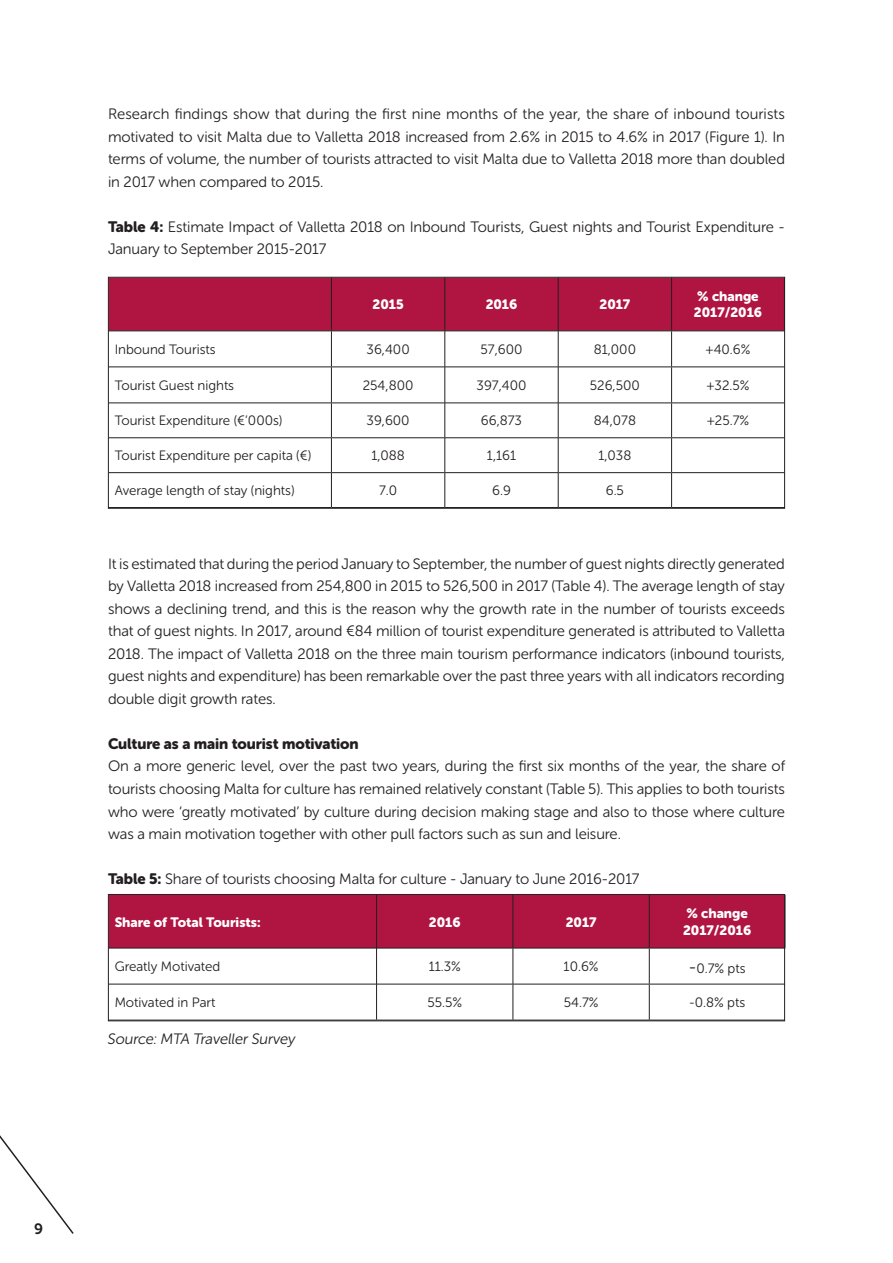
<style>
.page{position:relative;width:893px;height:1263px;background:#fff}
.page>*{position:absolute;margin:0;border:0;box-sizing:border-box;transform-origin:0 0}
.t1{font:15px/22.5px "Museo Sans Rounded 300";letter-spacing:-.01em;color:#231f20;text-align:justify}
.t2{font:15px "Museo Sans Rounded 900";letter-spacing:-.01em;color:#231f20}
.t3{font:15px "Museo Sans Rounded 700";color:#231f20}
.t4{font:13.5px "Museo Sans Rounded 300";color:#231f20}
.t5{font:13.5px/16.2px "Museo Sans Rounded 900";color:#fff}
.s1{font-family:"Museo Sans Rounded 900"}
.s2{font-size:18px}
</style>
<div class="page">
<div style="left:110px;top:279px;width:673px;height:51px;background:#b01542"></div>
<svg style="left:110px;top:331px;width:673px;height:176px"></svg>
<hr style="left:109px;top:330px;width:222px;height:1px;background:#231f20">
<hr style="left:331px;top:330px;width:114px;height:1px;background:#231f20">
<hr style="left:445px;top:330px;width:113px;height:1px;background:#231f20">
<hr style="left:558px;top:330px;width:114px;height:1px;background:#231f20">
<hr style="left:109px;top:366px;width:222px;height:1px;background:#231f20">
<hr style="left:331px;top:366px;width:114px;height:1px;background:#231f20">
<hr style="left:445px;top:366px;width:113px;height:1px;background:#231f20">
<hr style="left:558px;top:366px;width:114px;height:1px;background:#231f20">
<hr style="left:109px;top:402px;width:222px;height:1px;background:#231f20">
<hr style="left:331px;top:402px;width:114px;height:1px;background:#231f20">
<hr style="left:445px;top:402px;width:113px;height:1px;background:#231f20">
<hr style="left:558px;top:402px;width:114px;height:1px;background:#231f20">
<hr style="left:109px;top:437px;width:222px;height:1px;background:#231f20">
<hr style="left:331px;top:437px;width:114px;height:1px;background:#231f20">
<hr style="left:445px;top:437px;width:113px;height:1px;background:#231f20">
<hr style="left:558px;top:437px;width:114px;height:1px;background:#231f20">
<hr style="left:109px;top:472px;width:222px;height:1px;background:#231f20">
<hr style="left:331px;top:472px;width:114px;height:1px;background:#231f20">
<hr style="left:445px;top:472px;width:113px;height:1px;background:#231f20">
<hr style="left:558px;top:472px;width:114px;height:1px;background:#231f20">
<hr style="left:445px;top:278px;width:1px;height:53px;background:#231f20">
<hr style="left:445px;top:331px;width:1px;height:36px;background:#231f20">
<hr style="left:445px;top:367px;width:1px;height:36px;background:#231f20">
<hr style="left:445px;top:403px;width:1px;height:35px;background:#231f20">
<hr style="left:445px;top:438px;width:1px;height:35px;background:#231f20">
<hr style="left:445px;top:473px;width:1px;height:34px;background:#231f20">
<hr style="left:558px;top:278px;width:1px;height:53px;background:#231f20">
<hr style="left:558px;top:331px;width:1px;height:36px;background:#231f20">
<hr style="left:558px;top:367px;width:1px;height:36px;background:#231f20">
<hr style="left:558px;top:403px;width:1px;height:35px;background:#231f20">
<hr style="left:558px;top:438px;width:1px;height:35px;background:#231f20">
<hr style="left:558px;top:473px;width:1px;height:34px;background:#231f20">
<hr style="left:671px;top:278px;width:1px;height:52px;background:#231f20">
<hr style="left:671px;top:473px;width:1px;height:34px;background:#231f20">
<hr style="left:671px;top:331px;width:1px;height:35px;background:#231f20">
<hr style="left:671px;top:367px;width:1px;height:35px;background:#231f20">
<hr style="left:671px;top:403px;width:1px;height:34px;background:#231f20">
<hr style="left:671px;top:438px;width:1px;height:34px;background:#231f20">
<hr style="left:672px;top:330px;width:113px;height:1px;background:#231f20">
<hr style="left:672px;top:366px;width:112px;height:1px;background:#231f20">
<hr style="left:672px;top:402px;width:112px;height:1px;background:#231f20">
<hr style="left:672px;top:437px;width:112px;height:1px;background:#231f20">
<hr style="left:672px;top:472px;width:112px;height:1px;background:#231f20">
<hr style="left:331px;top:278px;width:1px;height:52px;background:#231f20">
<hr style="left:331px;top:331px;width:1px;height:35px;background:#231f20">
<hr style="left:331px;top:367px;width:1px;height:35px;background:#231f20">
<hr style="left:331px;top:403px;width:1px;height:34px;background:#231f20">
<hr style="left:331px;top:438px;width:1px;height:34px;background:#231f20">
<hr style="left:331px;top:473px;width:1px;height:34px;background:#231f20">
<div style="left:108px;top:277px;width:677px;height:232px;border:1px solid #231f20"></div>
<div style="left:110px;top:896px;width:673px;height:52px;background:#b01542"></div>
<svg style="left:110px;top:949px;width:673px;height:70px"></svg>
<hr style="left:109px;top:948px;width:267px;height:1px;background:#231f20">
<hr style="left:377px;top:948px;width:136px;height:1px;background:#231f20">
<hr style="left:513px;top:948px;width:136px;height:1px;background:#231f20">
<hr style="left:109px;top:984px;width:267px;height:1px;background:#231f20">
<hr style="left:377px;top:984px;width:136px;height:1px;background:#231f20">
<hr style="left:513px;top:984px;width:136px;height:1px;background:#231f20">
<hr style="left:376px;top:895px;width:1px;height:53px;background:#231f20">
<hr style="left:376px;top:948px;width:1px;height:36px;background:#231f20">
<hr style="left:376px;top:984px;width:1px;height:36px;background:#231f20">
<hr style="left:513px;top:895px;width:1px;height:53px;background:#231f20">
<hr style="left:513px;top:948px;width:1px;height:36px;background:#231f20">
<hr style="left:513px;top:984px;width:1px;height:36px;background:#231f20">
<hr style="left:649px;top:895px;width:1px;height:53px;background:#231f20">
<hr style="left:649px;top:948px;width:1px;height:36px;background:#231f20">
<hr style="left:649px;top:984px;width:1px;height:36px;background:#231f20">
<hr style="left:649px;top:948px;width:136px;height:1px;background:#231f20">
<hr style="left:649px;top:984px;width:136px;height:1px;background:#231f20">
<hr style="left:785px;top:895px;width:1px;height:53px;background:#231f20">
<div style="left:108px;top:894px;width:677px;height:127px;border:1px solid #231f20"></div>
<svg style="left:0;top:1135px;width:74px;height:99px"></svg>
<p class="t1" style="left:108px;top:103px;width:679px">Research findings show that during the first nine months of the year, the share of inbound tourists motivated to visit Malta due to Valletta 2018 increased from 2.6% in 2015 to 4.6% in 2017 (Figure 1). In terms of volume, the number of tourists attracted to visit Malta due to Valletta 2018 more than doubled in 2017 when compared to 2015.</p>
<p class="t1" style="left:108px;top:215px;width:678px"><span class="s1">Table 4:</span> Estimate Impact of Valletta 2018 on Inbound Tourists, Guest nights and Tourist Expenditure -<br>January to September 2015-2017</p>
<p class="t5" style="left:373px;top:297px;width:33px">2015</p>
<p class="t5" style="left:486px;top:297px;width:33px">2016</p>
<p class="t5" style="left:599px;top:297px;width:32px">2017</p>
<p class="t5" style="left:694px;top:288px;width:70px">% change<br>2017/2016</p>
<p class="t4" style="left:115px;top:342px;width:102px">Inbound Tourists</p>
<p class="t4" style="left:367px;top:342px;width:45px">36,400</p>
<p class="t4" style="left:481px;top:342px;width:43px">57,600</p>
<p class="t4" style="left:594px;top:342px;width:44px">81,000</p>
<p class="t4" style="left:705px;top:342px;width:47px">+40.6%</p>
<p class="t4" style="left:115px;top:378px;width:121px">Tourist Guest nights</p>
<p class="t4" style="left:363px;top:378px;width:52px">254,800</p>
<p class="t4" style="left:477px;top:378px;width:51px">397,400</p>
<p class="t4" style="left:590px;top:378px;width:51px">526,500</p>
<p class="t4" style="left:706px;top:378px;width:45px">+32.5%</p>
<p class="t4" style="left:115px;top:413px;width:169px">Tourist Expenditure (€’000s)</p>
<p class="t4" style="left:367px;top:413px;width:45px">39,600</p>
<p class="t4" style="left:481px;top:413px;width:43px">66,873</p>
<p class="t4" style="left:594px;top:413px;width:44px">84,078</p>
<p class="t4" style="left:707px;top:413px;width:44px">+25.7%</p>
<p class="t4" style="left:115px;top:448px;width:198px">Tourist Expenditure per capita (€)</p>
<p class="t4" style="left:371px;top:448px;width:35px">1,088</p>
<p class="t4" style="left:487px;top:448px;width:31px">1,161</p>
<p class="t4" style="left:598px;top:448px;width:34px">1,038</p>
<p class="t4" style="left:115px;top:483px;width:181px">Average length of stay (nights)</p>
<p class="t4" style="left:379px;top:483px;width:20px">7.0</p>
<p class="t4" style="left:492px;top:483px;width:20px">6.9</p>
<p class="t4" style="left:606px;top:483px;width:20px">6.5</p>
<p class="t1" style="left:108px;top:553px;width:678px">It is estimated that during the period January to September, the number of guest nights directly generated by Valletta 2018 increased from 254,800 in 2015 to 526,500 in 2017 (Table 4). The average length of stay shows a declining trend, and this is the reason why the growth rate in the number of tourists exceeds that of guest nights. In 2017, around €84 million of tourist expenditure generated is attributed to Valletta 2018. The impact of Valletta 2018 on the three main tourism performance indicators (inbound tourists, guest nights and expenditure) has been remarkable over the past three years with all indicators recording double digit growth rates.</p>
<p class="t2" style="left:108px;top:735px;width:252px">Culture as a main tourist motivation</p>
<p class="t1" style="left:108px;top:755px;width:679px">On a more generic level, over the past two years, during the first six months of the year, the share of tourists choosing Malta for culture has remained relatively constant (Table 5). This applies to both tourists who were ‘greatly motivated’ by culture during decision making stage and also to those where culture was a main motivation together with other pull factors such as sun and leisure.</p>
<p class="t1" style="left:108px;top:868px;width:533px"><span class="s1">Table 5:</span> Share of tourists choosing Malta for culture - January to June 2016-2017</p>
<p class="t5" style="left:115px;top:914px;width:147px">Share of Total Tourists:</p>
<p class="t5" style="left:429px;top:914px;width:33px">2016</p>
<p class="t5" style="left:566px;top:914px;width:32px">2017</p>
<p class="t5" style="left:683px;top:906px;width:70px">% change<br>2017/2016</p>
<p class="t4" style="left:115px;top:959px;width:107px">Greatly Motivated</p>
<p class="t4" style="left:429px;top:959px;width:34px">11.3%</p>
<p class="t4" style="left:564px;top:959px;width:36px">10.6%</p>
<p class="t4" style="left:689px;top:961px;width:58px"><span class="s2">-</span>0.7% pts</p>
<p class="t4" style="left:115px;top:995px;width:102px">Motivated in Part</p>
<p class="t4" style="left:427px;top:995px;width:36px">55.5%</p>
<p class="t4" style="left:564px;top:995px;width:36px">54.7%</p>
<p class="t4" style="left:689px;top:995px;width:58px">-0.8% pts</p>
<p class="t1" style="left:107px;top:1028px;width:189px">Source: MTA Traveller Survey</p>
<p class="t3" style="left:34px;top:1220px;width:10px">9</p>
</div>
